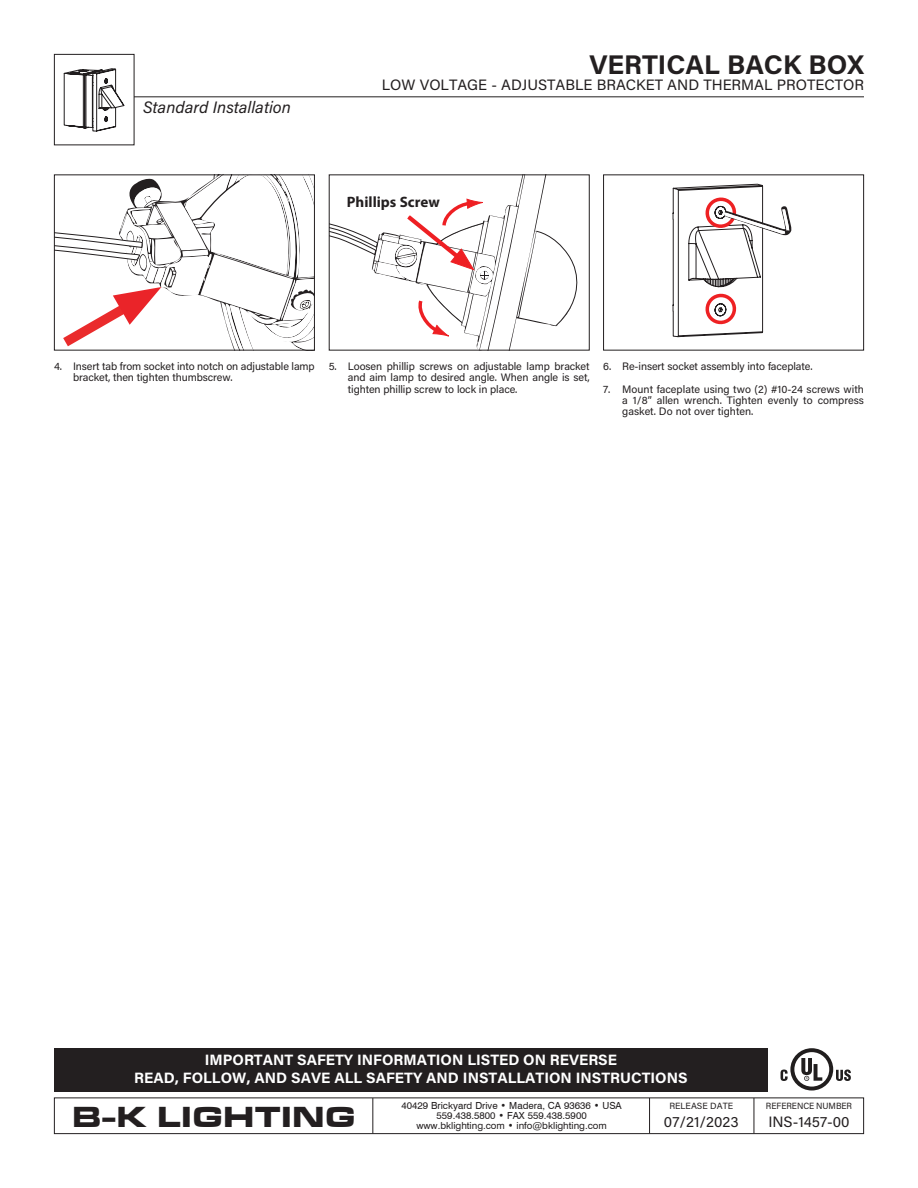
<style>
.page{position:relative;width:918px;height:1188px;background:#fff}
.page>*{position:absolute;margin:0;border:0;box-sizing:border-box;transform-origin:0 0}
.t1{font:30px "Microgramma D Bold Exte";letter-spacing:.055em;color:#231f20}
.t2{font:700 27px "Acumin Pro";color:#231f20}
.t3{font:italic 16.5px "Acumin Pro";color:#231f20}
.Spec_Text{font:700 15px "Acumin Pro";color:#fff}
.t4{font:15px "Acumin Pro";color:#231f20}
.t5{font:700 15px "Myriad Pro";color:#231f20}
.installationtext1{font:10.8px/11.2px "Acumin Pro";letter-spacing:-.01em;color:#231f20;text-align:justify}
.t6{font:9.75px "Swiss 721 BT";color:#231f20}
.t7{font:9px "Acumin Pro";color:#231f20;scale:.95 1}
.t8{font:9px "Acumin Pro";color:#231f20}
</style>
<div class="page">
<svg style="left:836px;top:1070px;width:15px;height:11px"></svg>
<svg style="left:790px;top:1048px;width:43px;height:43px"></svg>
<div style="left:794px;top:1052px;width:35px;height:35px;background:#fff;border-radius:50%"></div>
<svg style="left:801px;top:1058px;width:21px;height:23px"></svg>
<svg style="left:781px;top:1070px;width:7px;height:11px"></svg>
<div style="left:54px;top:1048px;width:714px;height:43px;background:#231f20"></div>
<div style="left:54px;top:1098px;width:810px;height:36px;border:1px solid #231f20"></div>
<hr style="left:754px;top:1098px;width:1px;height:35px;background:#231f20">
<hr style="left:649px;top:1098px;width:1px;height:35px;background:#231f20">
<hr style="left:372px;top:1098px;width:1px;height:35px;background:#231f20">
<hr style="left:124px;top:96px;width:740px;height:1px;background:#231f20">
<div style="left:54px;top:54px;width:80px;height:91px;background:#fff"></div>
<svg style="left:64px;top:69px;width:60px;height:62px"></svg>
<div style="left:54px;top:54px;width:80px;height:91px;border:1px solid #231f20"></div>
<svg style="left:673px;top:184px;width:118px;height:154px"></svg>
<div style="left:603px;top:174px;width:261px;height:177px;border:1px solid #231f20"></div>
<svg style="left:56px;top:176px;width:257px;height:173px"></svg>
<div style="left:54px;top:174px;width:261px;height:177px;border:1px solid #231f20"></div>
<svg style="left:331px;top:176px;width:246px;height:173px"></svg>
<p class="t3" style="left:143px;top:96px;width:149px">Standard Installation</p>
<p class="t2" style="left:589px;top:45px;width:276px">VERTICAL BACK BOX</p>
<p class="t4" style="left:382px;top:75px;width:484px">LOW VOLTAGE - ADJUSTABLE BRACKET AND THERMAL PROTECTOR</p>
<p class="t5" style="left:347px;top:193px;width:94px">Phillips Screw</p>
<p class="installationtext1" style="left:73px;top:360px;width:243px;text-indent:-19px">4. Insert tab from socket into notch on adjustable lamp bracket, then tighten thumbscrew.</p>
<p class="installationtext1" style="left:348px;top:360px;width:243px;text-indent:-19px">5. Loosen phillip screws on adjustable lamp bracket and aim lamp to desired angle. When angle is set, tighten phillip screw to lock in place.</p>
<p class="installationtext1" style="left:603px;top:360px;width:211px">6. Re-insert socket assembly into faceplate.</p>
<p class="installationtext1" style="left:622px;top:383px;width:243px;text-indent:-19px">7. Mount faceplate using two (2) #10-24 screws with a 1/8” allen wrench. Tighten evenly to compress gasket. Do not over tighten.</p>
<p class="Spec_Text" style="left:205px;top:1049px;width:414px">IMPORTANT SAFETY INFORMATION LISTED ON REVERSE</p>
<p class="Spec_Text" style="left:134px;top:1067px;width:555px">READ, FOLLOW, AND SAVE ALL SAFETY AND INSTALLATION INSTRUCTIONS</p>
<p class="t8" style="left:669px;top:1099px;width:65px">RELEASE DATE</p>
<p class="t4" style="left:664px;top:1111px;width:76px">07/21/2023</p>
<p class="t6" style="left:401px;top:1100px;width:222px">40429 Brickyard Drive • Madera, CA 93636 • USA</p>
<p class="t6" style="left:437px;top:1110px;width:152px">559.438.5800 • FAX 559.438.5900</p>
<p class="t1" style="left:73px;top:1097px;width:283px">B-K LIGHTING</p>
<p class="t6" style="left:416px;top:1119px;width:192px">www.bklighting.com • info@bklighting.com</p>
<p class="t7" style="left:766px;top:1099px;width:92px">REFERENCE NUMBER</p>
<p class="t4" style="left:768px;top:1111px;width:83px">INS-1457-00</p>
</div>
